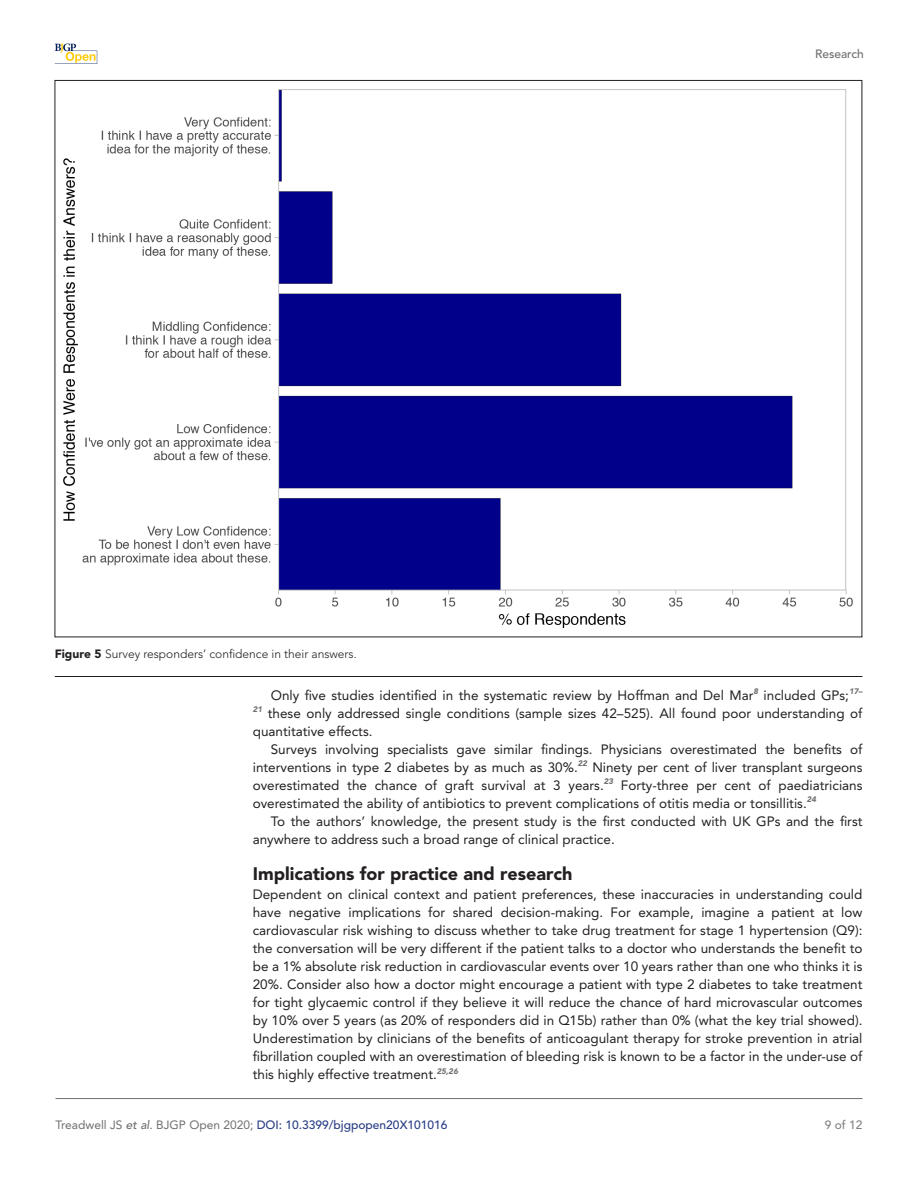
<style>
.page{position:relative;width:918px;height:1188px;background:#fff}
.page>*{position:absolute;margin:0;border:0;box-sizing:border-box;transform-origin:0 0}
.t1{font:900 18px "Avenir";color:#231f20}
.t2{font:13.5px/18px "Avenir LT Std";color:#231f20;text-align:justify}
.t3{font:500 12px "Avenir LT Std";color:#283d84}
.t4{font:300 12px "Avenir LT Std";color:#231f20}
.t5{font:500 12px "Avenir LT Std";color:#6e6d70}
.t6{font:500 12px "Avenir LT Std";color:#858281}
.s1{font-weight:900}
.s2{font-weight:400;color:#6e6e6d}
.s3{font-style:italic;color:#6e6e6d}
</style>
<div class="page">
<svg style="left:55px;top:44px;width:42px;height:20px"></svg>
<hr style="left:56px;top:1098px;width:806px;height:1px;background:#6e6e6d">
<hr style="left:55px;top:676px;width:807px;height:1px;background:#231f20">
<img style="left:64px;top:89px;width:789px;height:539px">
<p class="t4" style="left:55px;top:647px;width:304px"><span class="s1">Figure 5</span> Survey responders’ confidence in their answers.</p>
<p class="t5" style="left:815px;top:47px;width:50px">Research</p>
<p class="t2" style="left:253px;top:686px;width:611px;text-indent:18px">Only five studies identified in the systematic review by Hoffman and Del Mar<sup>8</sup> included GPs;<sup>17– 21</sup> these only addressed single conditions (sample sizes 42–525). All found poor understanding of quantitative effects.</p>
<p class="t2" style="left:253px;top:740px;width:611px;text-indent:18px">Surveys involving specialists gave similar findings. Physicians overestimated the benefits of interventions in type 2 diabetes by as much as 30%.<sup>22</sup> Ninety per cent of liver transplant surgeons overestimated the chance of graft survival at 3 years.<sup>23</sup> Forty-three per cent of paediatricians overestimated the ability of antibiotics to prevent complications of otitis media or tonsillitis.<sup>24</sup></p>
<p class="t2" style="left:253px;top:812px;width:611px;text-indent:18px">To the authors’ knowledge, the present study is the first conducted with UK GPs and the first anywhere to address such a broad range of clinical practice.</p>
<h1 class="t1" style="left:253px;top:863px;width:321px">Implications for practice and research</h1>
<p class="t2" style="left:253px;top:886px;width:611px">Dependent on clinical context and patient preferences, these inaccuracies in understanding could have negative implications for shared decision-making. For example, imagine a patient at low cardiovascular risk wishing to discuss whether to take drug treatment for stage 1 hypertension (Q9): the conversation will be very different if the patient talks to a doctor who understands the benefit to be a 1% absolute risk reduction in cardiovascular events over 10 years rather than one who thinks it is 20%. Consider also how a doctor might encourage a patient with type 2 diabetes to take treatment for tight glycaemic control if they believe it will reduce the chance of hard microvascular outcomes by 10% over 5 years (as 20% of responders did in Q15b) rather than 0% (what the key trial showed).<br>Underestimation by clinicians of the benefits of anticoagulant therapy for stroke prevention in atrial fibrillation coupled with an overestimation of bleeding risk is known to be a factor in the under-use of this highly effective treatment.<sup>25,26</sup></p>
<p class="t3" style="left:56px;top:1118px;width:393px"><span class="s2">Treadwell JS</span> <span class="s3">et al</span><span class="s2">. BJGP Open 2020;</span> DOI: 10.3399/bjgpopen20X101016</p>
<p class="t6" style="left:825px;top:1118px;width:39px">9 of 12</p>
</div>
